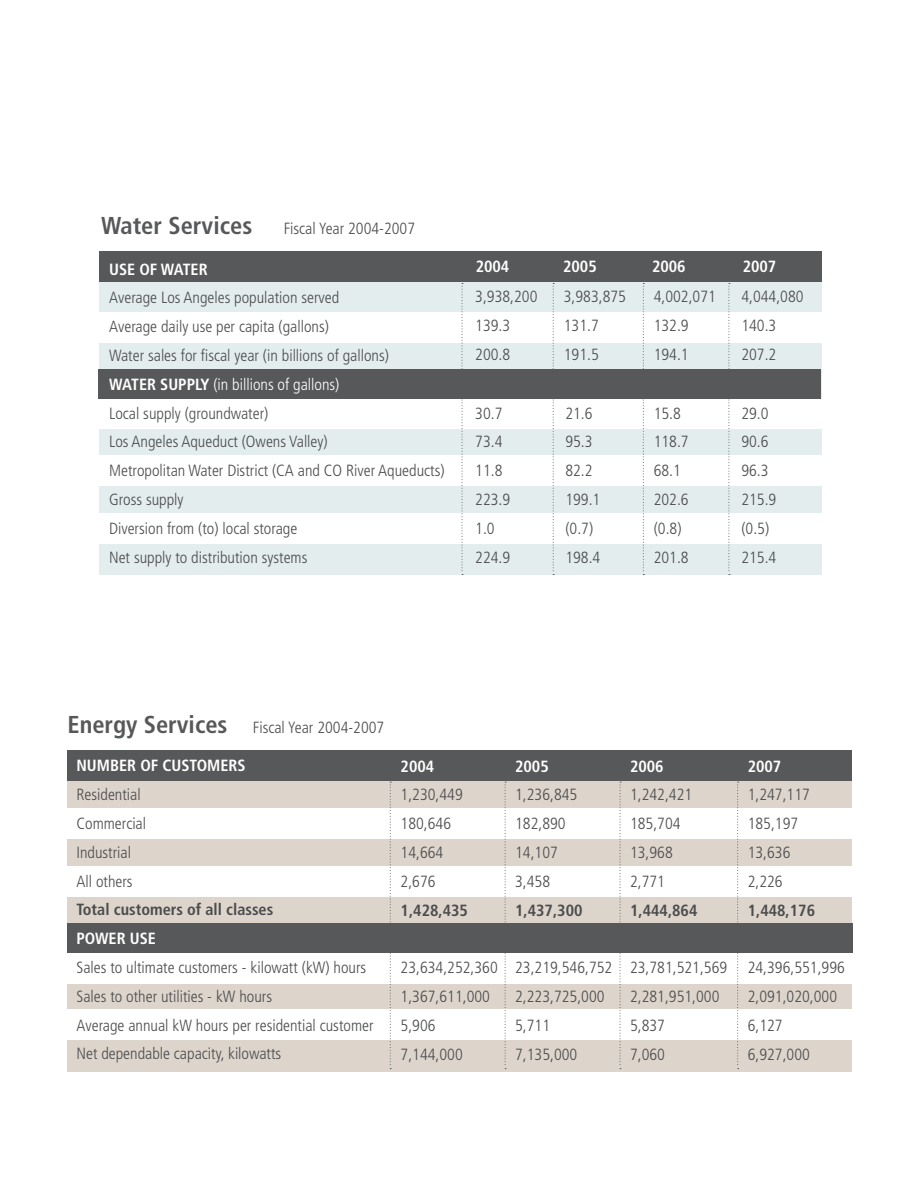
<style>
.page{position:relative;width:918px;height:1188px;background:#fff}
.page>*{position:absolute;margin:0;border:0;box-sizing:border-box;transform-origin:0 0}
.Body_Copy{font:700 condensed 24.45px "Frutiger";color:#57585a}
.Body_Copy-2{font:300 condensed 16.2px/28.8px "Frutiger";color:#4b4c4d}
.Body_Copy-3{font:700 condensed 16.2px "Frutiger";color:#fff}
.s1{font-weight:700;color:#fff}
.s2{color:#fff}
.s3{font-weight:700}
</style>
<div class="page">
<div style="left:99px;top:251px;width:722px;height:323px;background:#e3edee"></div>
<div style="left:99px;top:251px;width:722px;height:31px;background:#57585a"></div>
<div style="left:99px;top:312px;width:726px;height:31px;background:#fff"></div>
<div style="left:99px;top:398px;width:723px;height:31px;background:#fff"></div>
<div style="left:99px;top:455px;width:725px;height:31px;background:#fff"></div>
<div style="left:99px;top:513px;width:726px;height:31px;background:#fff"></div>
<div style="left:99px;top:369px;width:722px;height:30px;background:#57585a"></div>
<svg style="left:462px;top:283px;width:1px;height:292px"></svg>
<svg style="left:553px;top:283px;width:1px;height:292px"></svg>
<svg style="left:643px;top:283px;width:1px;height:292px"></svg>
<svg style="left:728px;top:283px;width:2px;height:292px"></svg>
<div style="left:68px;top:776px;width:784px;height:296px;background:#ddd4cb"></div>
<div style="left:68px;top:750px;width:784px;height:31px;background:#57585a"></div>
<div style="left:68px;top:923px;width:785px;height:31px;background:#57585a"></div>
<div style="left:68px;top:809px;width:788px;height:30px;background:#fff"></div>
<div style="left:68px;top:866px;width:788px;height:31px;background:#fff"></div>
<div style="left:68px;top:953px;width:786px;height:31px;background:#fff"></div>
<div style="left:68px;top:1009px;width:785px;height:31px;background:#fff"></div>
<svg style="left:390px;top:782px;width:1px;height:287px"></svg>
<svg style="left:505px;top:782px;width:1px;height:287px"></svg>
<svg style="left:620px;top:782px;width:1px;height:287px"></svg>
<svg style="left:737px;top:782px;width:2px;height:287px"></svg>
<p class="Body_Copy" style="left:101px;top:211px;width:153px">Water Services</p>
<p class="Body_Copy-2" style="left:284px;top:214px;width:133px">Fiscal Year 2004-2007</p>
<p class="Body_Copy-2" style="left:109px;top:255px;width:337px"><span class="s1">USE OF WATER<br></span>Average Los Angeles population served<br>Average daily use per capita (gallons)<br>Water sales for fiscal year (in billions of gallons)<br><span class="s1">WATER SUPPLY</span> <span class="s2">(in billions of gallons)<br></span>Local supply (groundwater)<br>Los Angeles Aqueduct (Owens Valley)<br>Metropolitan Water District (CA and CO River Aqueducts)<br>Gross supply<br>Diversion from (to) local storage<br>Net supply to distribution systems</p>
<p class="Body_Copy-3" style="left:476px;top:257px;width:35px">2004</p>
<p class="Body_Copy-3" style="left:563px;top:257px;width:35px">2005</p>
<p class="Body_Copy-3" style="left:652px;top:257px;width:35px">2006</p>
<p class="Body_Copy-3" style="left:743px;top:257px;width:35px">2007</p>
<p class="Body_Copy-2" style="left:475px;top:282px;width:64px">3,938,200<br>139.3<br>200.8</p>
<p class="Body_Copy-2" style="left:564px;top:282px;width:64px">3,983,875<br>131.7<br>191.5</p>
<p class="Body_Copy-2" style="left:654px;top:282px;width:64px">4,002,071<br>132.9<br>194.1</p>
<p class="Body_Copy-2" style="left:741px;top:282px;width:64px">4,044,080<br>140.3<br>207.2</p>
<p class="Body_Copy-2" style="left:475px;top:399px;width:36px">30.7<br>73.4<br>11.8<br>223.9<br>1.0<br>224.9</p>
<p class="Body_Copy-2" style="left:565px;top:399px;width:36px">21.6<br>95.3<br>82.2<br>199.1 (0.7)<br>198.4</p>
<p class="Body_Copy-2" style="left:654px;top:399px;width:36px">15.8<br>118.7<br>68.1<br>202.6 (0.8)<br>201.8</p>
<p class="Body_Copy-2" style="left:741px;top:399px;width:36px">29.0<br>90.6<br>96.3<br>215.9 (0.5)<br>215.4</p>
<p class="Body_Copy" style="left:68px;top:710px;width:162px">Energy Services</p>
<p class="Body_Copy-2" style="left:253px;top:713px;width:133px">Fiscal Year 2004-2007</p>
<p class="Body_Copy-2" style="left:76px;top:752px;width:299px"><span class="s1">NUMBER OF CUSTOMERS<br></span>Residential<br>Commercial<br>Industrial<br>All others<br><span class="s3">Total customers of all classes<br></span><span class="s1">POWER USE<br></span>Sales to ultimate customers - kilowatt (kW) hours<br>Sales to other utilities - kW hours<br>Average annual kW hours per residential customer<br>Net dependable capacity, kilowatts</p>
<p class="Body_Copy-3" style="left:401px;top:757px;width:35px">2004</p>
<p class="Body_Copy-3" style="left:515px;top:757px;width:35px">2005</p>
<p class="Body_Copy-3" style="left:630px;top:757px;width:35px">2006</p>
<p class="Body_Copy-3" style="left:748px;top:757px;width:35px">2007</p>
<p class="Body_Copy-2" style="left:401px;top:781px;width:69px">1,230,449<br>180,646<br>14,664<br>2,676<br><span class="s3">1,428,435</span></p>
<p class="Body_Copy-2" style="left:515px;top:781px;width:69px">1,236,845<br>182,890<br>14,107<br>3,458<br><span class="s3">1,437,300</span></p>
<p class="Body_Copy-2" style="left:630px;top:781px;width:69px">1,242,421<br>185,704<br>13,968<br>2,771<br><span class="s3">1,444,864</span></p>
<p class="Body_Copy-2" style="left:748px;top:781px;width:69px">1,247,117<br>185,197<br>13,636<br>2,226<br><span class="s3">1,448,176</span></p>
<p class="Body_Copy-2" style="left:401px;top:954px;width:99px">23,634,252,360<br>1,367,611,000<br>5,906<br>7,144,000</p>
<p class="Body_Copy-2" style="left:515px;top:954px;width:99px">23,219,546,752<br>2,223,725,000<br>5,711<br>7,135,000</p>
<p class="Body_Copy-2" style="left:630px;top:954px;width:99px">23,781,521,569<br>2,281,951,000<br>5,837<br>7,060</p>
<p class="Body_Copy-2" style="left:748px;top:954px;width:99px">24,396,551,996<br>2,091,020,000<br>6,127<br>6,927,000</p>
</div>
